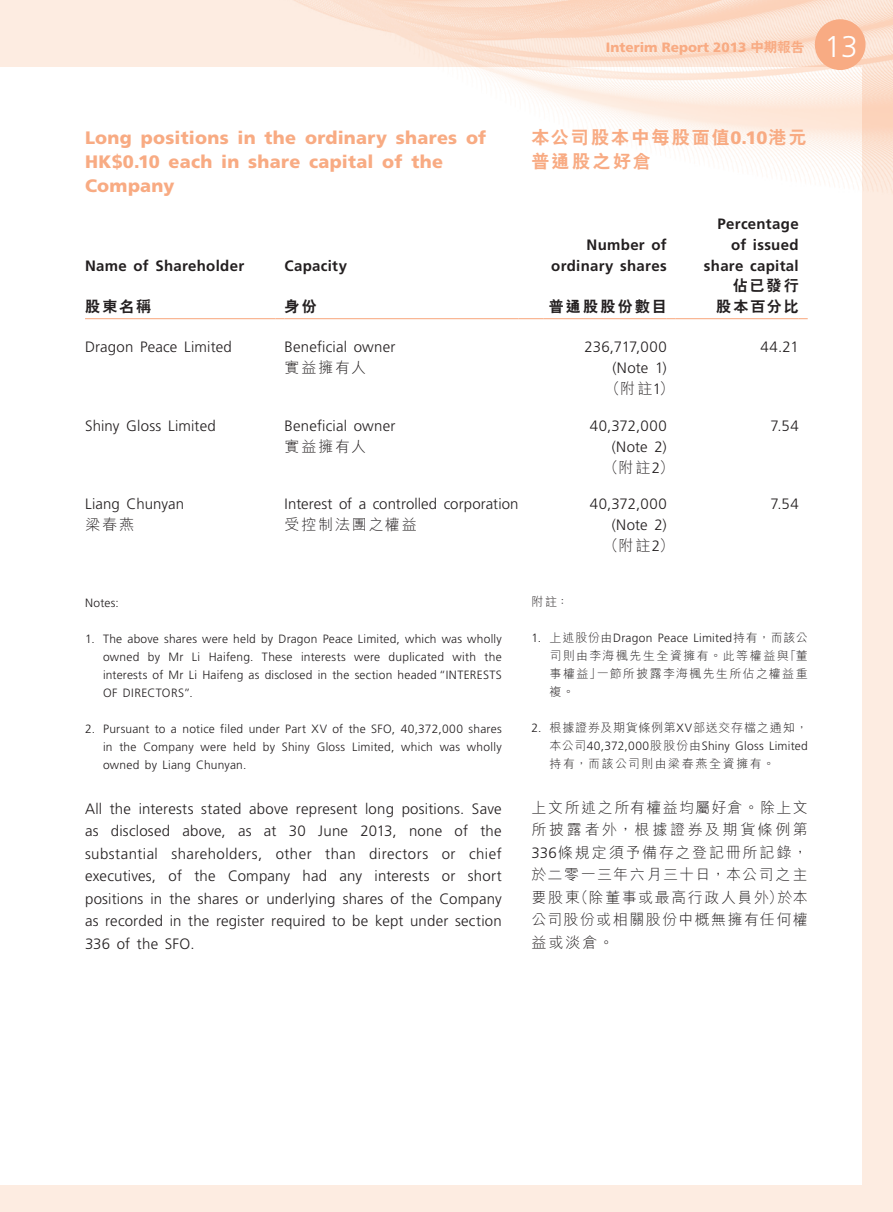
<style>
.page{position:relative;width:893px;height:1212px;background:#fdece1}
.page>*{position:absolute;margin:0;border:0;box-sizing:border-box;transform-origin:0 0}
.t1{font:300 30px "Frutiger LT Std";color:#fff}
._04___H2{font:900 18px/24px "Frutiger LT Std";letter-spacing:.015em;color:#f8ab83}
._04___H2-2{font:800 18px/24px "C Hei 2 HK";letter-spacing:.115em;color:#f8ab83}
._11_P0{font:300 15px/22.5px "Frutiger LT Std";letter-spacing:.01em;color:#231f20;text-align:justify}
._15_Table_Stub{font:300 15px "Frutiger LT Std";letter-spacing:.01em;color:#231f20}
._11_P0-2{font:300 15px/22.5px "M Hei HK";letter-spacing:.1em;color:#231f20;text-align:justify}
._31_table_tab_6pt{font:300 15px/21px "Frutiger LT Std";letter-spacing:.005em;color:#231f20;text-align:right}
._31_table_tab_6pt-2{font:700 15px/21px "Frutiger LT Std";letter-spacing:.02em;color:#231f20;text-align:right}
._15_Table_Stub-2{font:700 15px "Frutiger LT Std";letter-spacing:.02em;color:#231f20}
._15_Table_Stub-3{font:300 15px "M Hei HK";letter-spacing:.125em;color:#231f20}
._31_table_tab_6pt-3{font:800 15px/21px "C Hei 2 HK";letter-spacing:.14em;color:#231f20;text-align:right}
._31_table_tab_6pt-4{font:300 15px "M Hei HK";color:#231f20}
._15_Table_Stub-4{font:800 15px "C Hei 2 HK";letter-spacing:.145em;color:#231f20}
.t2{font:900 13.5px "Frutiger LT Std";color:#f8ab83}
._21_IN0__Note{font:300 12px/18px "Frutiger LT Std";letter-spacing:.02em;color:#231f20;text-align:justify}
._21_IN0__Note-2{font:300 12px/18px "M Hei HK";letter-spacing:.11em;color:#231f20;text-align:justify}
.s1{font-family:"C Hei 2 HK";font-weight:800}
.s2{font-family:"Frutiger LT Std";font-weight:900}
.s3{font-family:"Frutiger LT Std"}
</style>
<div class="page">
<div style="left:0;top:67px;width:861px;height:1117px;background:#fff"></div>
<img style="left:294px;top:0;width:599px;height:194px">
<div style="left:815px;top:19px;width:51px;height:51px;background:#f8ab83;border-radius:50%"></div>
<hr style="left:85px;top:318px;width:191px;height:1px;background:#f8ab83">
<hr style="left:285px;top:318px;width:234px;height:1px;background:#f8ab83">
<svg style="left:519px;top:318px;width:25px;height:1px"></svg>
<hr style="left:544px;top:318px;width:123px;height:1px;background:#f8ab83">
<hr style="left:676px;top:318px;width:123px;height:1px;background:#f8ab83">
<p class="_04___H2" style="left:85px;top:125px;width:403px">Long positions in the ordinary shares of<br>HK$0.10 each in share capital of the<br>Company</p>
<p class="_15_Table_Stub-2" style="left:85px;top:257px;width:161px">Name of Shareholder</p>
<p class="_15_Table_Stub-2" style="left:285px;top:257px;width:64px">Capacity</p>
<p class="t2" style="left:606px;top:40px;width:200px">Interim Report 2013 <span class="s1">中期報告</span></p>
<h1 class="t1" style="left:825px;top:29px;width:35px">13</h1>
<p class="_04___H2-2" style="left:531px;top:125px;width:277px">本公司股本中每股面值<span class="s2">0.10</span>港元普通股之好倉</p>
<p class="_31_table_tab_6pt-2" style="left:551px;top:235px;width:117px">Number of ordinary shares</p>
<p class="_31_table_tab_6pt-2" style="left:704px;top:214px;width:96px">Percentage of issued share capital</p>
<p class="_15_Table_Stub-4" style="left:85px;top:297px;width:68px">股東名稱</p>
<p class="_15_Table_Stub-4" style="left:285px;top:297px;width:34px">身份</p>
<p class="_31_table_tab_6pt-3" style="left:549px;top:296px;width:119px">普通股股份數目</p>
<p class="_31_table_tab_6pt-3" style="left:716px;top:275px;width:84px">佔已發行股本百分比</p>
<p class="_15_Table_Stub" style="left:85px;top:339px;width:148px">Dragon Peace Limited</p>
<p class="_15_Table_Stub" style="left:285px;top:339px;width:112px">Beneficial owner</p>
<p class="_15_Table_Stub-3" style="left:285px;top:357px;width:83px">實益擁有人</p>
<p class="_31_table_tab_6pt" style="left:584px;top:337px;width:84px">236,717,000 (Note 1)</p>
<p class="_31_table_tab_6pt-4" style="left:605px;top:378px;width:71px">（附註<span class="s3">1</span>）</p>
<p class="_31_table_tab_6pt" style="left:760px;top:337px;width:40px">44.21</p>
<p class="_15_Table_Stub" style="left:85px;top:417px;width:132px">Shiny Gloss Limited</p>
<p class="_15_Table_Stub" style="left:285px;top:417px;width:112px">Beneficial owner</p>
<p class="_15_Table_Stub-3" style="left:285px;top:436px;width:83px">實益擁有人</p>
<p class="_31_table_tab_6pt" style="left:590px;top:415px;width:78px">40,372,000 (Note 2)</p>
<p class="_31_table_tab_6pt-4" style="left:603px;top:457px;width:72px">（附註<span class="s3">2</span>）</p>
<p class="_31_table_tab_6pt" style="left:770px;top:415px;width:30px">7.54</p>
<p class="_15_Table_Stub" style="left:85px;top:495px;width:101px">Liang Chunyan</p>
<p class="_15_Table_Stub-3" style="left:85px;top:514px;width:51px">梁春燕</p>
<p class="_15_Table_Stub" style="left:285px;top:495px;width:235px">Interest of a controlled corporation</p>
<p class="_15_Table_Stub-3" style="left:285px;top:514px;width:134px">受控制法團之權益</p>
<p class="_31_table_tab_6pt" style="left:590px;top:494px;width:78px">40,372,000 (Note 2)</p>
<p class="_31_table_tab_6pt-4" style="left:603px;top:535px;width:72px">（附註<span class="s3">2</span>）</p>
<p class="_31_table_tab_6pt" style="left:770px;top:494px;width:30px">7.54</p>
<p class="_21_IN0__Note" style="left:85px;top:594px;width:35px">Notes:</p>
<p class="_21_IN0__Note" style="left:103px;top:630px;width:400px;text-indent:-18px">1. The above shares were held by Dragon Peace Limited, which was wholly owned by Mr Li Haifeng. These interests were duplicated with the interests of Mr Li Haifeng as disclosed in the section headed “INTERESTS OF DIRECTORS”.</p>
<p class="_21_IN0__Note" style="left:103px;top:720px;width:400px;text-indent:-18px">2. Pursuant to a notice filed under Part XV of the SFO, 40,372,000 shares in the Company were held by Shiny Gloss Limited, which was wholly owned by Liang Chunyan.</p>
<p class="_11_P0" style="left:85px;top:798px;width:418px">All the interests stated above represent long positions. Save as disclosed above, as at 30 June 2013, none of the substantial shareholders, other than directors or chief executives, of the Company had any interests or short positions in the shares or underlying shares of the Company as recorded in the register required to be kept under section 336 of the SFO.</p>
<p class="_21_IN0__Note-2" style="left:531px;top:592px;width:38px">附註：</p>
<p class="_21_IN0__Note-2" style="left:549px;top:628px;width:260px;text-indent:-18px"><span class="s3">1.</span> 上述股份由<span class="s3">Dragon Peace Limited</span>持有，而該公司則由李海楓先生全資擁有。此等權益與「董事權益」一節所披露李海楓先生所佔之權益重複。</p>
<p class="_21_IN0__Note-2" style="left:549px;top:718px;width:260px;text-indent:-18px"><span class="s3">2.</span> 根據證券及期貨條例第<span class="s3">XV</span>部送交存檔之通知，本公司<span class="s3">40,372,000</span>股股份由<span class="s3">Shiny Gloss Limited</span>持有，而該公司則由梁春燕全資擁有。</p>
<p class="_11_P0-2" style="left:531px;top:795px;width:278px">上文所述之所有權益均屬好倉。除上文所披露者外，根據證券及期貨條例第<span class="s3">336</span>條規定須予備存之登記冊所記錄，於二零一三年六月三十日，本公司之主要股東（除董事或最高行政人員外）於本公司股份或相關股份中概無擁有任何權益或淡倉。</p>
</div>
